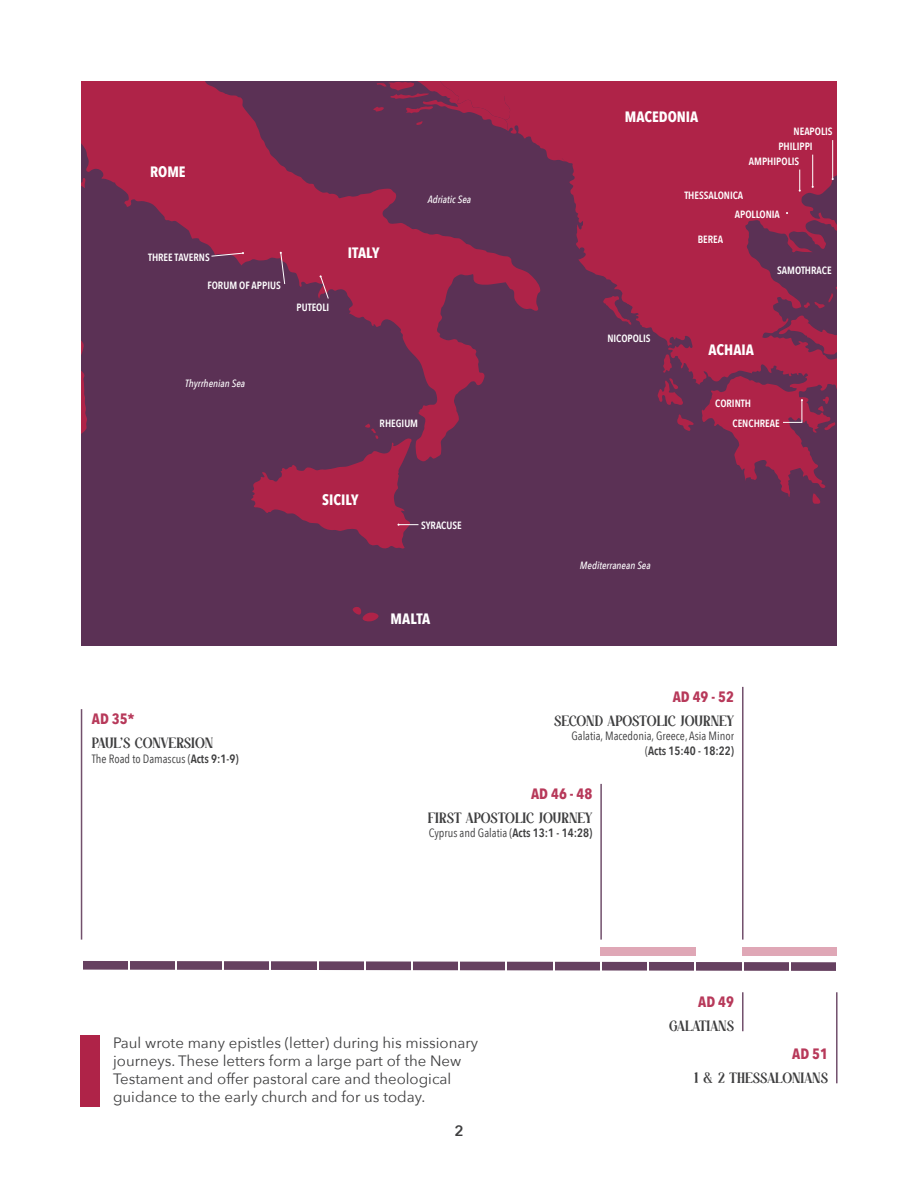
<style>
.page{position:relative;width:918px;height:1188px;background:#fff}
.page>*{position:absolute;margin:0;border:0;box-sizing:border-box;transform-origin:0 0}
.t1{font:15px/18px "Avenir Next";color:#3e3e3f}
.t2{font:15px "JABROWZKY Regular";color:#3e3e3f}
.t3{font:700 15px "Avenir Next Condensed";color:#fff}
.t4{font:700 15px "Avenir Next Condensed";color:#b7395a}
.t5{font:600 15px "Avenir Next";color:#3e3e3f}
.t6{font:12px/14.4px "Avenir Next Condensed";color:#3e3e3f;text-align:right}
.t7{font:600 10.5px "Avenir Next Condensed";color:#fff}
.t8{font:italic 500 10.5px "Avenir Next Condensed";color:#fff}
.s1{font-weight:600}
</style>
<div class="page">
<div style="left:81px;top:81px;width:756px;height:565px;background:#5b3155"></div>
<svg style="left:81px;top:81px;width:127px;height:164px;fill:#af2348"></svg>
<svg style="left:81px;top:340px;width:6px;height:94px"></svg>
<svg style="left:81px;top:178px;width:5px;height:23px"></svg>
<svg style="left:352px;top:607px;width:27px;height:15px"></svg>
<svg style="left:208px;top:81px;width:629px;height:468px"></svg>
<div style="left:600px;top:947px;width:96px;height:8px;background:#dfa7b6"></div>
<div style="left:742px;top:947px;width:95px;height:8px;background:#dfa7b6"></div>
<svg style="left:83px;top:961px;width:753px;height:10px;background:#7f617a"></svg>
<hr style="left:81px;top:709px;width:1px;height:231px;background:#72506c">
<hr style="left:600px;top:784px;width:2px;height:156px;background:#72506c">
<hr style="left:742px;top:992px;width:2px;height:39px;background:#72506c">
<hr style="left:836px;top:992px;width:2px;height:91px;background:#72506c">
<hr style="left:742px;top:687px;width:2px;height:253px;background:#72506c">
<div style="left:81px;top:1036px;width:19px;height:71px;background:#af2348"></div>
<p class="t3" style="left:150px;top:163px;width:37px">ROME</p>
<p class="t7" style="left:148px;top:248px;width:63px">THREE TAVERNS</p>
<p class="t7" style="left:207px;top:276px;width:75px">FORUM OF APPIUS</p>
<p class="t7" style="left:297px;top:298px;width:34px">PUTEOLI</p>
<p class="t3" style="left:348px;top:244px;width:33px">ITALY</p>
<p class="t8" style="left:428px;top:193px;width:45px">Adriatic Sea</p>
<p class="t8" style="left:185px;top:377px;width:62px">Thyrrhenian Sea</p>
<p class="t7" style="left:380px;top:415px;width:40px">RHEGIUM</p>
<p class="t3" style="left:322px;top:491px;width:38px">SICILY</p>
<p class="t7" style="left:421px;top:516px;width:42px">SYRACUSE</p>
<p class="t3" style="left:391px;top:610px;width:41px">MALTA</p>
<p class="t3" style="left:625px;top:107px;width:75px">MACEDONIA</p>
<p class="t7" style="left:794px;top:123px;width:41px">NEAPOLIS</p>
<p class="t7" style="left:778px;top:137px;width:36px">PHILIPPI</p>
<p class="t7" style="left:749px;top:152px;width:52px">AMPHIPOLIS</p>
<p class="t7" style="left:684px;top:187px;width:60px">THESSALONICA</p>
<p class="t7" style="left:607px;top:329px;width:45px">NICOPOLIS</p>
<p class="t7" style="left:698px;top:230px;width:27px">BEREA</p>
<p class="t7" style="left:735px;top:205px;width:47px">APOLLONIA</p>
<p class="t7" style="left:777px;top:261px;width:56px">SAMOTHRACE</p>
<p class="t3" style="left:709px;top:341px;width:47px">ACHAIA</p>
<p class="t7" style="left:715px;top:394px;width:37px">CORINTH</p>
<p class="t7" style="left:733px;top:415px;width:49px">CENCHREAE</p>
<p class="t8" style="left:580px;top:559px;width:72px">Mediterranean Sea</p>
<p class="t4" style="left:92px;top:710px;width:44px">AD 35*</p>
<p class="t2" style="left:92px;top:737px;width:123px">PAUL’S CONVERSION</p>
<p class="t6" style="left:92px;top:751px;width:148px">The Road to Damascus (<span class="s1">Acts 9:1-9)</span></p>
<p class="t4" style="left:673px;top:687px;width:63px">AD 49 - 52</p>
<p class="t2" style="left:554px;top:714px;width:181px">SECOND APOSTOLIC JOURNEY</p>
<p class="t6" style="left:571px;top:728px;width:164px">Galatia, Macedonia, Greece, Asia Minor (<span class="s1">Acts 15:40 - 18:22)</span></p>
<p class="t4" style="left:531px;top:784px;width:63px">AD 46 - 48</p>
<p class="t2" style="left:428px;top:812px;width:166px">FIRST APOSTOLIC JOURNEY</p>
<p class="t6" style="left:429px;top:825px;width:165px">Cyprus and Galatia (<span class="s1">Acts 13:1 - 14:28)</span></p>
<p class="t4" style="left:698px;top:993px;width:37px">AD 49</p>
<p class="t2" style="left:669px;top:1020px;width:66px">GALATIANS</p>
<p class="t1" style="left:113px;top:1033px;width:367px">Paul wrote many epistles (letter) during his missionary journeys. These letters form a large part of the New Testament and offer pastoral care and theological guidance to the early church and for us today.</p>
<p class="t5" style="left:454px;top:1117px;width:11px">2</p>
<p class="t4" style="left:792px;top:1045px;width:37px">AD 51</p>
<p class="t2" style="left:694px;top:1072px;width:135px">1 &amp; 2 THESSALONIANS</p>
</div>
